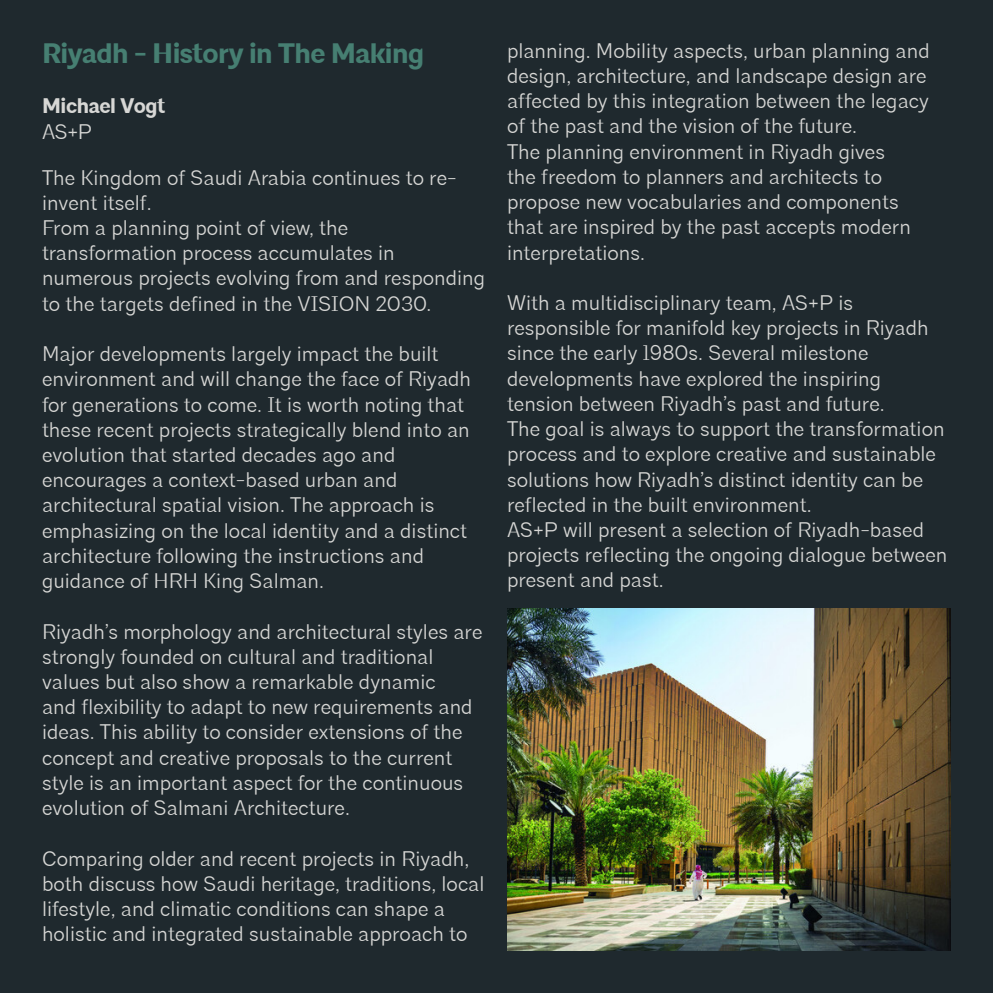
<style>
.page{position:relative;width:993px;height:993px;background:#fff}
.page>*{position:absolute;margin:0;border:0;box-sizing:border-box;transform-origin:0 0}
.t1{font:700 28px "Architype";letter-spacing:-.02em;color:#467f72}
.t2{font:300 21px/25.2px "Architype";color:#d7d7d5}
.t3{font:700 21px "Architype";letter-spacing:-.02em;color:#d7d7d5}
</style>
<div class="page">
<hr style="left:992px;top:0;width:1px;height:992px;background:#1f292e">
<div style="left:0;top:0;width:992px;height:992px;background:#1f292e"></div>
<img style="left:507px;top:608px;width:443px;height:342px">
<p class="t1" style="left:42px;top:36px;width:383px">Riyadh - History in The Making</p>
<p class="t3" style="left:42px;top:93px;width:125px">Michael Vogt</p>
<p class="t2" style="left:42px;top:118px;width:51px">AS+P</p>
<p class="t2" style="left:42px;top:164px;width:416px">The Kingdom of Saudi Arabia continues to re&shy;invent itself.</p>
<p class="t2" style="left:42px;top:215px;width:444px">From a planning point of view, the transformation process accumulates in numerous projects evolving from and responding to the targets defined in the VISION 2030.</p>
<p class="t2" style="left:42px;top:341px;width:430px">Major developments largely impact the built environment and will change the face of Riyadh for generations to come. It is worth noting that these recent projects strategically blend into an</p>
<p class="t2" style="left:42px;top:441px;width:426px">evolution that started decades ago and encourages a context-based urban and architectural spatial vision. The approach is emphasizing on the local identity and a distinct architecture following the instructions and guidance of HRH King Salman.</p>
<p class="t2" style="left:42px;top:618px;width:442px">Riyadh’s morphology and architectural styles are strongly founded on cultural and traditional</p>
<p class="t2" style="left:42px;top:668px;width:432px">values but also show a remarkable dynamic and flexibility to adapt to new requirements and ideas. This ability to consider extensions of the concept and creative proposals to the current style is an important aspect for the continuous evolution of Salmani Architecture.</p>
<p class="t2" style="left:42px;top:845px;width:444px">Comparing older and recent projects in Riyadh, both discuss how Saudi heritage, traditions, local</p>
<p class="t2" style="left:42px;top:895px;width:427px">lifestyle, and climatic conditions can shape a holistic and integrated sustainable approach to</p>
<p class="t2" style="left:507px;top:38px;width:424px">planning. Mobility aspects, urban planning and design, architecture, and landscape design are</p>
<p class="t2" style="left:507px;top:88px;width:423px">affected by this integration between the legacy of the past and the vision of the future.</p>
<p class="t2" style="left:507px;top:138px;width:405px">The planning environment in Riyadh gives the freedom to planners and architects to propose new vocabularies and components that are inspired by the past accepts modern interpretations.</p>
<p class="t2" style="left:507px;top:290px;width:423px">With a multidisciplinary team, AS+P is responsible for manifold key projects in Riyadh since the early 1980s. Several milestone developments have explored the inspiring tension between Riyadh’s past and future.</p>
<p class="t2" style="left:507px;top:416px;width:439px">The goal is always to support the transformation process and to explore creative and sustainable</p>
<p class="t2" style="left:507px;top:466px;width:417px">solutions how Riyadh’s distinct identity can be reflected in the built environment.</p>
<p class="t2" style="left:507px;top:516px;width:441px">AS+P will present a selection of Riyadh-based projects reflecting the ongoing dialogue between</p>
<p class="t2" style="left:507px;top:567px;width:158px">present and past.</p>
</div>
